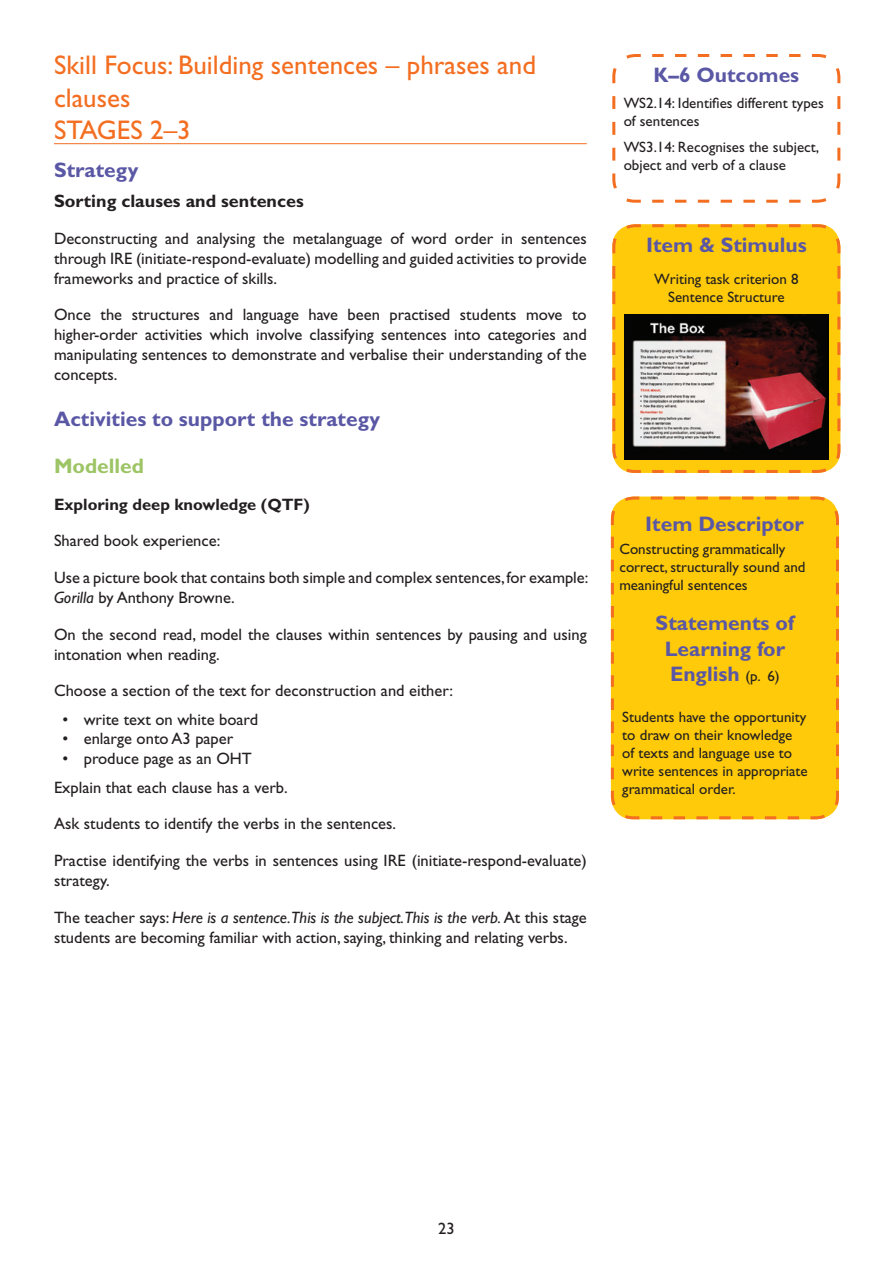
<style>
.page{position:relative;width:893px;height:1263px;background:#fff}
.page>*{position:absolute;margin:0;border:0;box-sizing:border-box;transform-origin:0 0}
.t1{font:27px/32.4px "Gill Sans";color:#f36e21}
.t2{font:700 21px/25.2px "Gill Sans";color:#5a57a5;text-align:center}
.t3{font:700 21px "Gill Sans";color:#9dc465}
.t4{font:700 18px "Gill Sans";color:#231f20}
.t5{font:16.5px/19.8px "Gill Sans";color:#231f20}
.t6{font:700 16.5px "Gill Sans";color:#231f20}
.t7{font:15px/18px "Gill Sans";color:#231f20}
.s1{font-style:italic}
.s2{font-weight:400;font-size:15px;color:#231f20}
</style>
<div class="page">
<hr style="left:54px;top:143px;width:533px;height:1px;background:#f36e21">
<svg style="left:612px;top:54px;width:229px;height:149px"></svg>
<div style="left:610px;top:496px;width:229px;height:324px;background:#feca0a"></div>
<svg style="left:612px;top:224px;width:229px;height:249px;background:#f8c210"></svg>
<img style="left:624px;top:315px;width:204px;height:144px">
<h1 class="t1" style="left:54px;top:49px;width:484px">Skill Focus: Building sentences – phrases and clauses<br>STAGES 2–3</h1>
<p class="t2" style="left:54px;top:157px;width:86px">Strategy</p>
<p class="t4" style="left:54px;top:190px;width:251px">Sorting clauses and sentences</p>
<p class="t5" style="left:54px;top:229px;width:534px;text-align:justify">Deconstructing and analysing the metalanguage of word order in sentences through IRE (initiate-respond-evaluate) modelling and guided activities to provide frameworks and practice of skills.</p>
<p class="t5" style="left:54px;top:305px;width:534px;text-align:justify">Once the structures and language have been practised students move to higher-order activities which involve classifying sentences into categories and manipulating sentences to demonstrate and verbalise their understanding of the concepts.</p>
<p class="t2" style="left:54px;top:406px;width:328px">Activities to support the strategy</p>
<p class="t3" style="left:54px;top:453px;width:92px">Modelled</p>
<p class="t6" style="left:54px;top:494px;width:257px">Exploring deep knowledge (QTF)</p>
<p class="t5" style="left:54px;top:531px;width:168px">Shared book experience:</p>
<p class="t5" style="left:54px;top:568px;width:536px">Use a picture book that contains both simple and complex sentences, for example:<br><span class="s1">Gorilla</span> by Anthony Browne.</p>
<p class="t5" style="left:54px;top:624px;width:534px">On the second read, model the clauses within sentences by pausing and using intonation when reading.</p>
<p class="t5" style="left:84px;top:677px;width:371px;line-height:28.3px;text-indent:-30px">Choose a section of the text for deconstruction and either: write text on white board</p>
<p class="t5" style="left:84px;top:729px;width:170px">enlarge onto A3 paper produce page as an OHT</p>
<p class="t5" style="left:54px;top:777px;width:235px">Explain that each clause has a verb.</p>
<p class="t5" style="left:54px;top:814px;width:344px">Ask students to identify the verbs in the sentences.</p>
<p class="t5" style="left:54px;top:851px;width:534px">Practise identifying the verbs in sentences using IRE (initiate-respond-evaluate) strategy.</p>
<p class="t5" style="left:54px;top:907px;width:534px">The teacher says: <span class="s1">Here is a sentence.This is the subject.This is the verb.</span> At this stage students are becoming familiar with action, saying, thinking and relating verbs.</p>
<p class="t2" style="left:653px;top:62px;width:147px">K–6 Outcomes</p>
<p class="t7" style="left:624px;top:94px;width:202px">WS2.14: Identifies different types of sentences</p>
<p class="t7" style="left:624px;top:138px;width:197px">WS3.14: Recognises the subject, object and verb of a clause</p>
<p class="t2" style="left:646px;top:232px;width:162px">Item &amp; Stimulus</p>
<p class="t7" style="left:654px;top:270px;width:146px;text-align:center">Writing task criterion 8<br>Sentence Structure</p>
<p class="t2" style="left:645px;top:511px;width:160px">Item Descriptor</p>
<p class="t7" style="left:619px;top:540px;width:188px">Constructing grammatically correct, structurally sound and meaningful sentences</p>
<p class="t2" style="left:656px;top:611px;width:140px">Statements of<br>Learning for<br>English <span class="s2">(p. 6)</span></p>
<p class="t7" style="left:622px;top:708px;width:187px">Students have the opportunity to draw on their knowledge of texts and language use to write sentences in appropriate grammatical order.</p>
<p class="t5" style="left:438px;top:1219px;width:18px">23</p>
</div>
